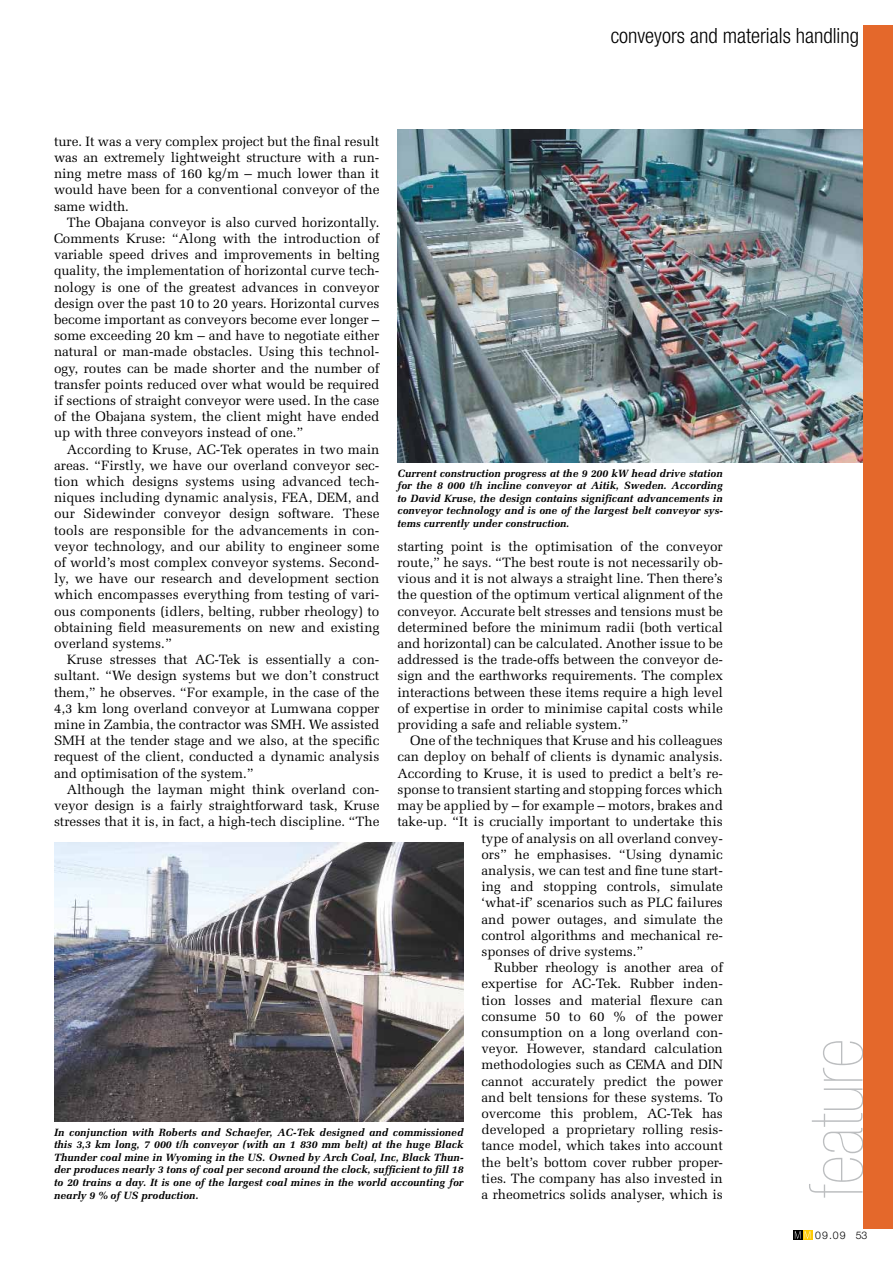
<style>
.page{position:relative;width:893px;height:1263px;background:#fff}
.page>*{position:absolute;margin:0;border:0;box-sizing:border-box;transform-origin:0 0}
.t1{font:900 condensed 75px "Helvetica Neue";color:#bcbec0}
.t2{font:300 condensed 21px "Helvetica Neue";color:#000}
.t3{font:13.5px/16.2px "Melior LT Std";letter-spacing:-.005em;color:#000;text-align:justify}
.t4{font:italic 700 10.5px/12.6px "Melior";color:#000;text-align:justify}
.t5{font:300 10.5px "Helvetica Neue";color:#000}
</style>
<div class="page">
<div style="left:793px;top:1230px;width:10px;height:10px;background:#232323"></div>
<svg style="left:803px;top:1230px;width:9px;height:10px"></svg>
<svg style="left:795px;top:1231px;width:15px;height:8px"></svg>
<img style="left:397px;top:130px;width:466px;height:332px">
<img style="left:54px;top:842px;width:409px;height:279px">
<div style="left:863px;top:26px;width:30px;height:1202px;background:#e4682b"></div>
<h2 class="t2" style="left:611px;top:23px;width:250px">conveyors and materials handling</h2>
<p class="t3" style="left:54px;top:133px;width:327px">ture. It was a very complex project but the final result was an extremely lightweight structure with a run&shy;ning metre mass of 160 kg/m – much lower than it would have been for a conventional conveyor of the same width.</p>
<p class="t3" style="left:54px;top:214px;width:327px;text-indent:13px">The Obajana conveyor is also curved horizontally.<br>Comments Kruse: “Along with the introduction of variable speed drives and improvements in belting quality, the implementation of horizontal curve tech&shy;nology is one of the greatest advances in conveyor design over the past 10 to 20 years. Horizontal curves become important as conveyors become ever longer – some exceeding 20 km – and have to negotiate either natural or man-made obstacles. Using this technol&shy;ogy, routes can be made shorter and the number of transfer points reduced over what would be required if sections of straight conveyor were used. In the case of the Obajana system, the client might have ended up with three conveyors instead of one.”</p>
<p class="t3" style="left:54px;top:441px;width:327px;text-indent:13px">According to Kruse, AC-Tek operates in two main areas. “Firstly, we have our overland conveyor sec&shy;tion which designs systems using advanced tech&shy;niques including dynamic analysis, FEA, DEM, and our Sidewinder conveyor design software. These tools are responsible for the advancements in con&shy;veyor technology, and our ability to engineer some of world’s most complex conveyor systems. Second&shy;ly, we have our research and development section which encompasses everything from testing of vari&shy;ous components (idlers, belting, rubber rheology) to obtaining field measurements on new and existing overland systems.”</p>
<p class="t3" style="left:54px;top:652px;width:327px;text-indent:13px">Kruse stresses that AC-Tek is essentially a con&shy;sultant. “We design systems but we don’t construct them,” he observes. “For example, in the case of the 4,3 km long overland conveyor at Lumwana copper mine in Zambia, the contractor was SMH. We assisted SMH at the tender stage and we also, at the specific request of the client, conducted a dynamic analysis and optimisation of the system.”</p>
<p class="t3" style="left:54px;top:781px;width:327px;text-indent:13px">Although the layman might think overland con&shy;veyor design is a fairly straightforward task, Kruse stresses that it is, in fact, a high-tech discipline. “The</p>
<p class="t4" style="left:397px;top:467px;width:327px">Current construction progress at the 9 200 kW head drive station for the 8 000 t/h incline conveyor at Aitik, Sweden. According to David Kruse, the design contains significant advancements in conveyor technology and is one of the largest belt conveyor sys&shy;tems currently under construction.</p>
<p class="t3" style="left:397px;top:538px;width:327px">starting point is the optimisation of the conveyor route,” he says. “The best route is not necessarily ob&shy;vious and it is not always a straight line. Then there’s the question of the optimum vertical alignment of the conveyor. Accurate belt stresses and tensions must be determined before the minimum radii (both vertical and horizontal) can be calculated. Another issue to be addressed is the trade-offs between the conveyor de&shy;sign and the earthworks requirements. The complex interactions between these items require a high level of expertise in order to minimise capital costs while providing a safe and reliable system.”</p>
<p class="t3" style="left:410px;top:733px;width:314px">One of the techniques that Kruse and his colleagues</p>
<p class="t3" style="left:397px;top:749px;width:327px">can deploy on behalf of clients is dynamic analysis.</p>
<p class="t3" style="left:397px;top:765px;width:327px">According to Kruse, it is used to predict a belt’s re-</p>
<p class="t3" style="left:397px;top:781px;width:327px">sponse to transient starting and stopping forces which</p>
<p class="t3" style="left:397px;top:797px;width:327px">may be applied by – for example – motors, brakes and</p>
<p class="t3" style="left:397px;top:814px;width:327px">take-up. “It is crucially important to undertake this</p>
<p class="t3" style="left:481px;top:830px;width:243px">type of analysis on all overland convey-</p>
<p class="t3" style="left:481px;top:846px;width:243px">ors” he emphasises. “Using dynamic</p>
<p class="t3" style="left:481px;top:862px;width:243px">analysis, we can test and fine tune start-</p>
<p class="t3" style="left:481px;top:878px;width:243px">ing and stopping controls, simulate</p>
<p class="t3" style="left:481px;top:895px;width:243px">‘what-if’ scenarios such as PLC failures</p>
<p class="t3" style="left:481px;top:911px;width:243px">and power outages, and simulate the</p>
<p class="t3" style="left:481px;top:927px;width:243px">control algorithms and mechanical re-</p>
<p class="t3" style="left:481px;top:943px;width:163px">sponses of drive systems.”</p>
<p class="t3" style="left:494px;top:959px;width:230px">Rubber rheology is another area of</p>
<p class="t3" style="left:481px;top:976px;width:243px">expertise for AC-Tek. Rubber inden-</p>
<p class="t3" style="left:481px;top:992px;width:243px">tion losses and material flexure can</p>
<p class="t3" style="left:481px;top:1008px;width:243px">consume 50 to 60 % of the power</p>
<p class="t3" style="left:481px;top:1024px;width:243px">consumption on a long overland con-</p>
<p class="t3" style="left:481px;top:1040px;width:243px">veyor. However, standard calculation</p>
<p class="t3" style="left:481px;top:1057px;width:243px">methodologies such as CEMA and DIN</p>
<p class="t3" style="left:481px;top:1073px;width:243px">cannot accurately predict the power</p>
<p class="t3" style="left:481px;top:1089px;width:243px">and belt tensions for these systems. To</p>
<p class="t3" style="left:481px;top:1105px;width:243px">overcome this problem, AC-Tek has</p>
<p class="t3" style="left:481px;top:1121px;width:243px">developed a proprietary rolling resis-</p>
<p class="t3" style="left:481px;top:1138px;width:243px">tance model, which takes into account</p>
<p class="t3" style="left:481px;top:1154px;width:243px">the belt’s bottom cover rubber proper-</p>
<p class="t3" style="left:481px;top:1170px;width:243px">ties. The company has also invested in</p>
<p class="t3" style="left:481px;top:1186px;width:243px">a rheometrics solids analyser, which is</p>
<p class="t4" style="left:54px;top:1126px;width:411px">In conjunction with Roberts and Schaefer, AC-Tek designed and commissioned this 3,3 km long, 7 000 t/h conveyor (with an 1 830 mm belt) at the huge Black Thunder coal mine in Wyoming in the US. Owned by Arch Coal, Inc, Black Thun&shy;der produces nearly 3 tons of coal per second around the clock, sufficient to fill 18 to 20 trains a day. It is one of the largest coal mines in the world accounting for nearly 9 % of US production.</p>
<h1 class="t1" style="left:795px;top:1198px;width:161px;rotate:-90deg">feature</h1>
<p class="t5" style="left:815px;top:1228px;width:32px">09.09</p>
<p class="t5" style="left:856px;top:1228px;width:13px">53</p>
</div>
